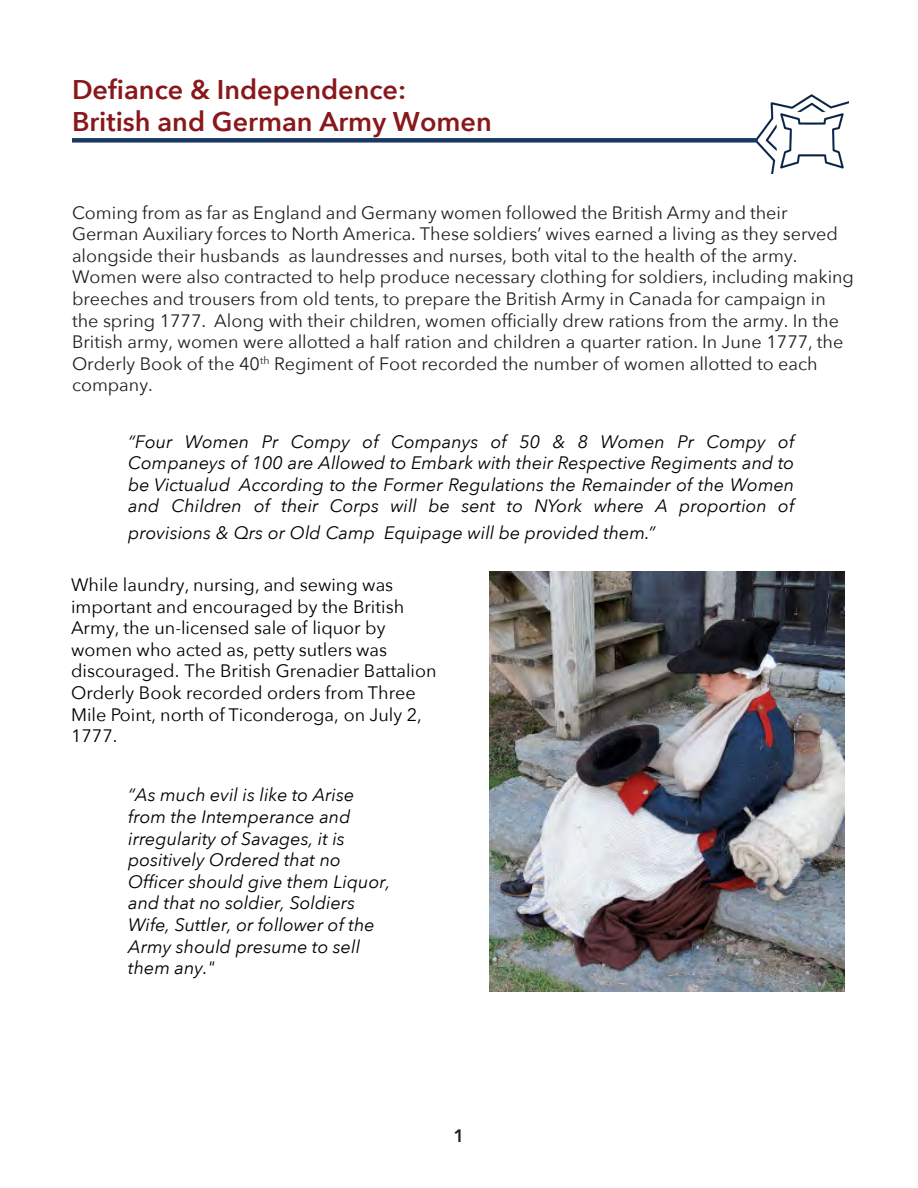
<style>
.page{position:relative;width:918px;height:1188px;background:#fff}
.page>*{position:absolute;margin:0;border:0;box-sizing:border-box;transform-origin:0 0}
.t1{font:600 27px/32.4px "Avenir Next";color:#88181b}
.t2{font:18px/21.6px "Avenir Next";color:#231f20}
.t3{font:italic 18px/21.6px "Avenir Next";color:#000;text-align:justify}
.t4{font:18px/21.6px "Avenir Next";color:#000}
.t5{font:600 18px "Avenir Next";color:#231f20}
</style>
<div class="page">
<img style="left:756px;top:94px;width:93px;height:80px">
<div style="left:72px;top:138px;width:686px;height:5px;background:#193962"></div>
<img style="left:490px;top:571px;width:354px;height:420px">
<p class="t1" style="left:72px;top:73px;width:421px">Defiance &amp; Independence:<br>British and German Army Women</p>
<p class="t2" style="left:72px;top:201px;width:784px">Coming from as far as England and Germany women followed the British Army and their German Auxiliary forces to North America. These soldiers’ wives earned a living as they served alongside their husbands as laundresses and nurses, both vital to the health of the army.<br>Women were also contracted to help produce necessary clothing for soldiers, including making breeches and trousers from old tents, to prepare the British Army in Canada for campaign in the spring 1777. Along with their children, women officially drew rations from the army. In the British army, women were allotted a half ration and children a quarter ration. In June 1777, the Orderly Book of the 40<sup>th</sup> Regiment of Foot recorded the number of women allotted to each company.</p>
<p class="t3" style="left:128px;top:430px;width:668px">“Four Women Pr Compy of Companys of 50 &amp; 8 Women Pr Compy of Companeys of 100 are Allowed to Embark with their Respective Regiments and to be Victualud According to the Former Regulations the Remainder of the Women and Children of their Corps will be sent to NYork where A proportion of</p>
<p class="t3" style="left:128px;top:521px;width:529px">provisions &amp; Qrs or Old Camp Equipage will be provided them.”</p>
<p class="t4" style="left:71px;top:573px;width:367px">While laundry, nursing, and sewing was important and encouraged by the British Army, the un-licensed sale of liquor by women who acted as, petty sutlers was discouraged. The British Grenadier Battalion Orderly Book recorded orders from Three Mile Point, north of Ticonderoga, on July 2, 1777.</p>
<p class="t3" style="left:128px;top:784px;width:264px;text-align:left">“As much evil is like to Arise from the Intemperance and irregularity of Savages, it is positively Ordered that no<br>Officer should give them Liquor, and that no soldier, Soldiers<br>Wife, Suttler, or follower of the<br>Army should presume to sell them any."</p>
<p class="t5" style="left:454px;top:1120px;width:12px">1</p>
</div>
